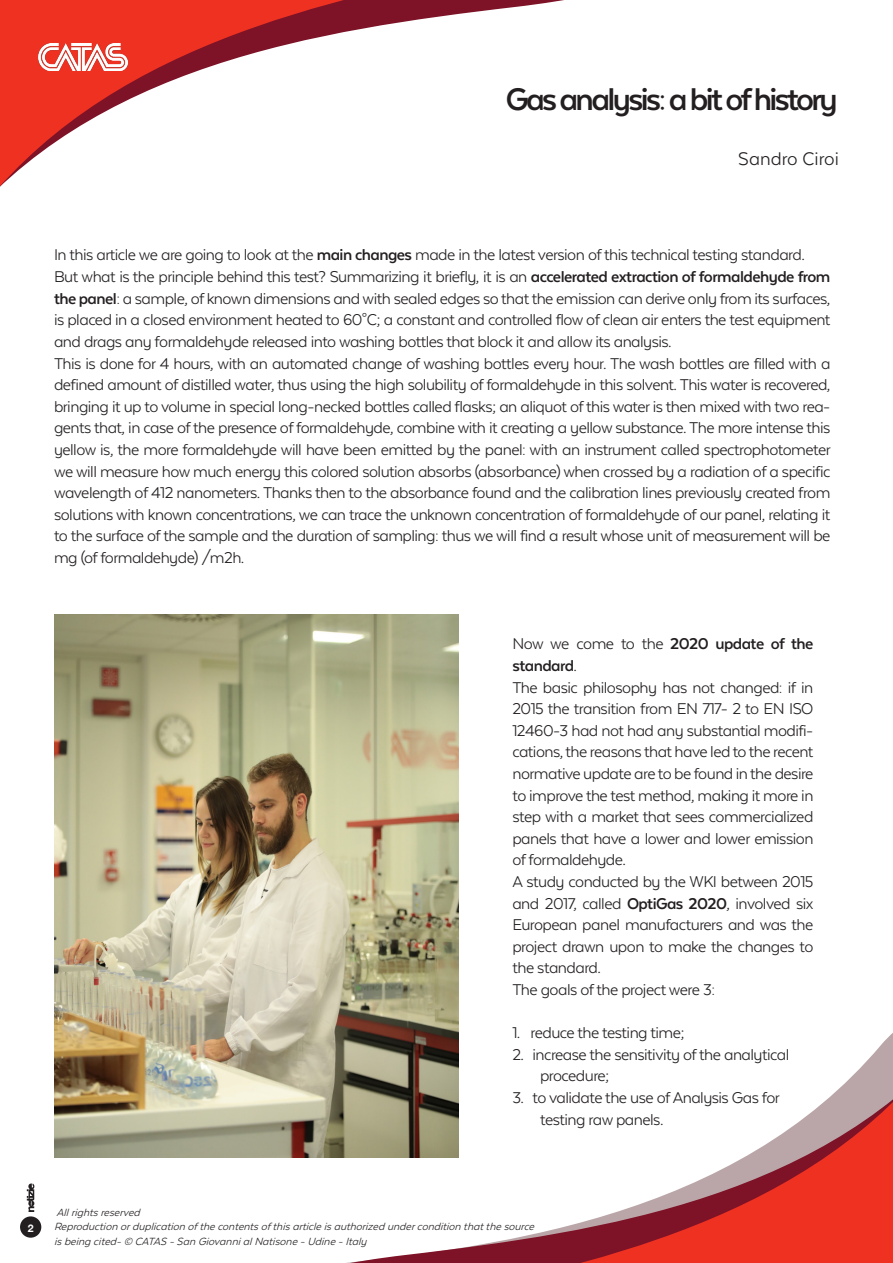
<style>
.page{position:relative;width:893px;height:1263px;background:#fff}
.page>*{position:absolute;margin:0;border:0;box-sizing:border-box;transform-origin:0 0}
.t1{font:700 36px "Texta Alt";letter-spacing:-.075em;color:#231f20}
.t2{font:21px "Texta Alt";color:#231f20}
.t3{font:18px/21.6px "Texta Alt";letter-spacing:-.03em;color:#231f20;text-align:justify}
.t4{font:700 18px/21.6px "Texta Alt";letter-spacing:-.03em;color:#231f20}
.t5{font:italic 12px/14.4px "Texta Alt";color:#231f20}
.t6{font:700 10.5px "Helvetica Neue";color:#fff}
.s1{font-weight:700}
.s2{font-weight:400}
</style>
<div class="page">
<svg style="left:0;top:0;width:564px;height:187px"></svg>
<svg style="left:20px;top:1033px;width:873px;height:230px"></svg>
<div style="left:20px;top:1216px;width:21px;height:22px;background:#231f20;border-radius:50%"></div>
<svg style="left:27px;top:1183px;width:7px;height:29px"></svg>
<img style="left:38px;top:43px;width:89px;height:27px">
<img style="left:54px;top:614px;width:405px;height:544px">
<p class="t1" style="left:506px;top:81px;width:333px">Gas analysis: a bit of history</p>
<p class="t2" style="left:738px;top:148px;width:102px">Sandro Ciroi</p>
<p class="t3" style="left:54px;top:244px;width:752px">In this article we are going to look at the <span class="s1">main changes</span> made in the latest version of this technical testing standard.</p>
<p class="t3" style="left:54px;top:266px;width:778px">But what is the principle behind this test? Summarizing it briefly, it is an <span class="s1">accelerated extraction of formaldehyde from the panel</span>: a sample, of known dimensions and with sealed edges so that the emission can derive only from its surfaces, is placed in a closed environment heated to 60°C; a constant and controlled flow of clean air enters the test equipment and drags any formaldehyde released into washing bottles that block it and allow its analysis.</p>
<p class="t3" style="left:54px;top:352px;width:778px">This is done for 4 hours, with an automated change of washing bottles every hour. The wash bottles are filled with a defined amount of distilled water, thus using the high solubility of formaldehyde in this solvent. This water is recovered, bringing it up to volume in special long-necked bottles called flasks; an aliquot of this water is then mixed with two rea&shy;gents that, in case of the presence of formaldehyde, combine with it creating a yellow substance. The more intense this yellow is, the more formaldehyde will have been emitted by the panel: with an instrument called spectrophotometer we will measure how much energy this colored solution absorbs (absorbance) when crossed by a radiation of a specific wavelength of 412 nanometers. Thanks then to the absorbance found and the calibration lines previously created from solutions with known concentrations, we can trace the unknown concentration of formaldehyde of our panel, relating it to the surface of the sample and the duration of sampling: thus we will find a result whose unit of measurement will be mg (of formaldehyde) /m2h.</p>
<p class="t4" style="left:512px;top:633px;width:303px"><span class="s2">Now we come to the</span> 2020 update of the standard<span class="s2">.</span></p>
<p class="t3" style="left:512px;top:676px;width:303px">The basic philosophy has not changed: if in 2015 the transition from EN 717- 2 to EN ISO 12460-3 had not had any substantial modifi&shy;cations, the reasons that have led to the recent normative update are to be found in the desire to improve the test method, making it more in step with a market that sees commercialized panels that have a lower and lower emission of formaldehyde.</p>
<p class="t3" style="left:512px;top:870px;width:303px">A study conducted by the WKI between 2015 and 2017, called <span class="s1">OptiGas 2020</span>, involved six European panel manufacturers and was the project drawn upon to make the changes to the standard.</p>
<p class="t3" style="left:512px;top:978px;width:204px">The goals of the project were 3:</p>
<p class="t3" style="left:512px;top:1022px;width:174px">1. reduce the testing time;</p>
<p class="t3" style="left:540px;top:1043px;width:251px;text-indent:-28px">2. increase the sensitivity of the analytical procedure;</p>
<p class="t3" style="left:512px;top:1086px;width:269px">3. to validate the use of Analysis Gas for</p>
<p class="t3" style="left:540px;top:1108px;width:125px">testing raw panels.</p>
<p class="t6" style="left:28px;top:1220px;width:7px">2</p>
<p class="t5" style="left:56px;top:1205px;width:88px">Allrightsreserved</p>
<p class="t5" style="left:54px;top:1219px;width:485px">Reproduction orduplication ofthecontentsofthisarticleisauthorized undercondition thatthesource isbeing cited-© CATAS -San GiovannialNatisone-Udine-Italy</p>
</div>
